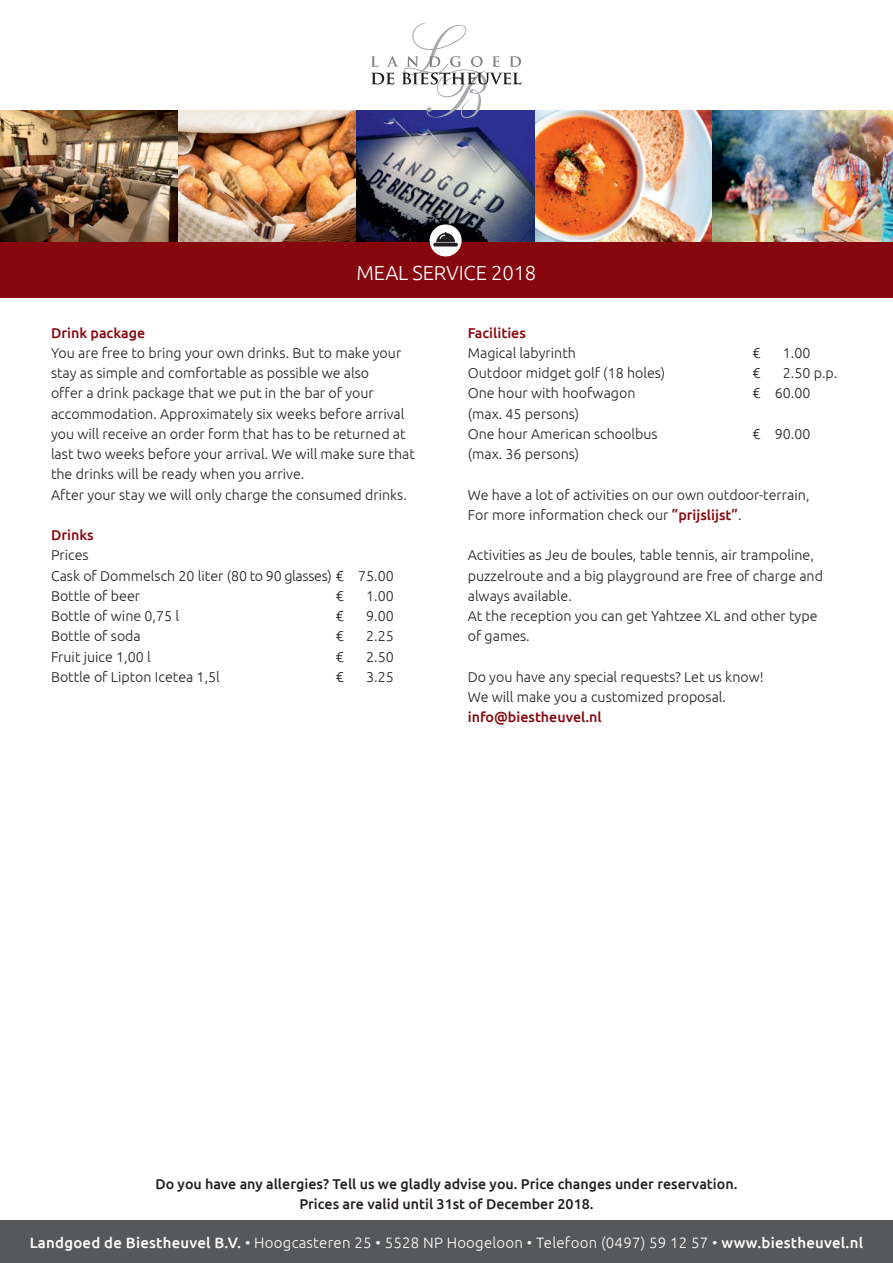
<style>
.page{position:relative;width:893px;height:1263px;background:#fff}
.page>*{position:absolute;margin:0;border:0;box-sizing:border-box;transform-origin:0 0}
.t1{font:300 20.25px "Ubuntu";letter-spacing:-.01em;color:#fff}
.t2{font:300 15px "Ubuntu";letter-spacing:.015em;color:#fff}
.t3{font:300 14.25px/20.2px "Ubuntu";color:#231f20}
.t4{font:500 14.25px/19.5px "Ubuntu";color:#231f20;text-align:center}
.t5{font:500 14.25px "Ubuntu";color:#87070f}
.s1{font-weight:500;color:#87070f}
.s2{font-weight:500}
</style>
<div class="page">
<div style="left:0;top:1220px;width:893px;height:43px;background:#57585a"></div>
<img style="left:0;top:111px;width:179px;height:131px">
<img style="left:179px;top:111px;width:177px;height:131px">
<img style="left:535px;top:111px;width:178px;height:131px">
<svg style="left:356px;top:111px;width:179px;height:131px"></svg>
<img style="left:713px;top:111px;width:180px;height:131px">
<div style="left:0;top:242px;width:893px;height:55px;background:#87070f"></div>
<svg style="left:371px;top:23px;width:150px;height:96px"></svg>
<div style="left:430px;top:224px;width:32px;height:32px;background:#fff;border-radius:50%"></div>
<svg style="left:433px;top:243px;width:25px;height:4px"></svg>
<svg style="left:436px;top:232px;width:19px;height:10px"></svg>
<h1 class="t1" style="left:357px;top:261px;width:30px">Meal</h1>
<h1 class="t1" style="left:413px;top:261px;width:125px">service 2018</h1>
<p class="t5" style="left:51px;top:323px;width:96px">Drink package</p>
<p class="t3" style="left:51px;top:342px;width:365px">You are free to bring your own drinks. But to make your stay as simple and comfortable as possible we also<br>offer a drink package that we put in the bar of your accommodation. Approximately six weeks before arrival you will receive an order form that has to be returned at last two weeks before your arrival. We will make sure that the drinks will be ready when you arrive.<br>After your stay we will only charge the consumed drinks.</p>
<p class="t5" style="left:51px;top:526px;width:44px">Drinks</p>
<p class="t3" style="left:51px;top:545px;width:344px">Prices<br>Cask of Dommelsch 20 liter (80 to 90 glasses) € 75.00<br>Bottle of beer</p>
<p class="t3" style="left:336px;top:585px;width:10px">€</p>
<p class="t3" style="left:366px;top:585px;width:29px">1.00</p>
<p class="t3" style="left:51px;top:605px;width:129px">Bottle of wine 0,75 l</p>
<p class="t3" style="left:336px;top:605px;width:10px">€</p>
<p class="t3" style="left:366px;top:605px;width:29px">9.00</p>
<p class="t3" style="left:51px;top:626px;width:91px">Bottle of soda</p>
<p class="t3" style="left:336px;top:626px;width:10px">€</p>
<p class="t3" style="left:366px;top:626px;width:29px">2.25</p>
<p class="t3" style="left:51px;top:646px;width:101px">Fruit juice 1,00 l</p>
<p class="t3" style="left:336px;top:646px;width:10px">€</p>
<p class="t3" style="left:366px;top:646px;width:29px">2.50</p>
<p class="t3" style="left:51px;top:666px;width:170px">Bottle of Lipton Icetea 1,5l</p>
<p class="t3" style="left:336px;top:666px;width:10px">€</p>
<p class="t3" style="left:366px;top:666px;width:29px">3.25</p>
<p class="t5" style="left:468px;top:323px;width:60px">Facilities</p>
<p class="t3" style="left:468px;top:342px;width:110px">Magical labyrinth</p>
<p class="t3" style="left:753px;top:342px;width:10px">€</p>
<p class="t3" style="left:783px;top:342px;width:29px">1.00</p>
<p class="t3" style="left:468px;top:362px;width:199px">Outdoor midget golf (18 holes)</p>
<p class="t3" style="left:753px;top:362px;width:10px">€</p>
<p class="t3" style="left:783px;top:362px;width:56px">2.50 p.p.</p>
<p class="t3" style="left:468px;top:383px;width:169px">One hour with hoofwagon</p>
<p class="t3" style="left:753px;top:383px;width:59px">€ 60.00</p>
<p class="t3" style="left:468px;top:403px;width:191px">(max. 45 persons)<br>One hour American schoolbus</p>
<p class="t3" style="left:753px;top:423px;width:59px">€ 90.00</p>
<p class="t3" style="left:468px;top:443px;width:113px">(max. 36 persons)</p>
<p class="t3" style="left:468px;top:484px;width:343px">We have a lot of activities on our own outdoor-terrain,<br>For more information check our <span class="s1">”prijslijst”</span>.</p>
<p class="t3" style="left:468px;top:545px;width:357px">Activities as Jeu de boules, table tennis, air trampoline, puzzelroute and a big playground are free of charge and always available.<br>At the reception you can get Yahtzee XL and other type of games.</p>
<p class="t3" style="left:468px;top:666px;width:297px">Do you have any special requests? Let us know!<br>We will make you a customized proposal.</p>
<p class="t5" style="left:468px;top:708px;width:136px">info@biestheuvel.nl</p>
<p class="t4" style="left:155px;top:1174px;width:584px">Do you have any allergies? Tell us we gladly advise you. Price changes under reservation.<br>Prices are valid until 31st of December 2018.</p>
<p class="t2" style="left:30px;top:1233px;width:835px"><span class="s2">Landgoed de Biestheuvel B.V.</span> • Hoogcasteren 25 • 5528 NP Hoogeloon • Telefoon (0497) 59 12 57 • <span class="s2">www.biestheuvel.nl</span></p>
</div>
